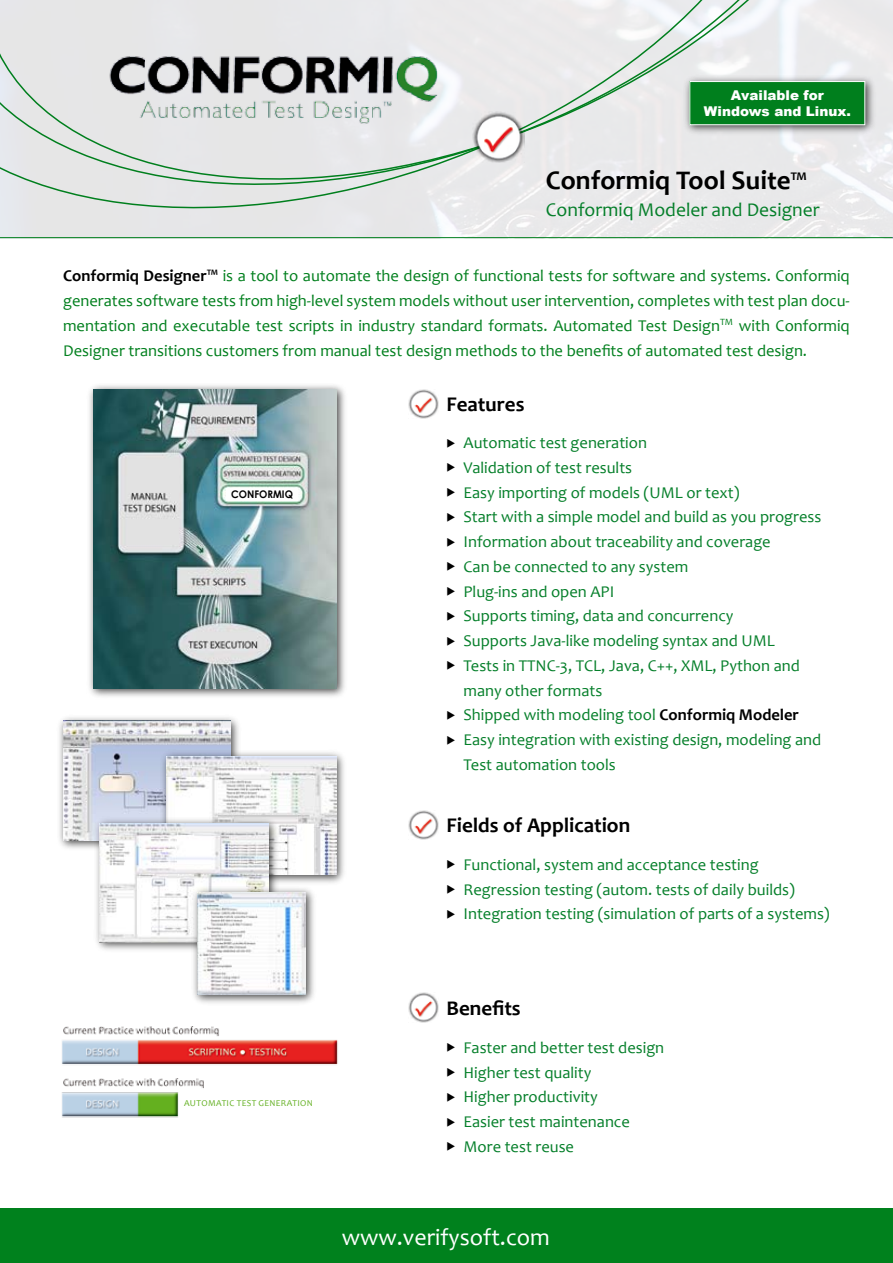
<style>
.page{position:relative;width:893px;height:1263px;background:#fff}
.page>*{position:absolute;margin:0;border:0;box-sizing:border-box;transform-origin:0 0}
.t1{font:700 27px "Candara";color:#000}
.t2{font:24px "Candara";color:#fff}
.t3{font:700 21px "Candara";color:#000}
.t4{font:700 21px "Candara";color:#010101}
.t5{font:19.5px "Candara";color:#057f2a}
.t6{font:16.5px/24.8px "Candara";color:#057f2a}
.t7{font:16.5px/24.8px "Candara";color:#007f1d;text-align:justify}
.t8{font:900 13.5px/16.2px "Arial";color:#fff;text-align:center}
.t9{font:700 10.5px "Century Gothic";color:#010101;scale:.94 1}
.t10{font:9px "Candara";letter-spacing:.04em;color:#63b021}
.s1{font-size:24px}
.s2{font-weight:700;color:#010101}
.s3{color:#000}
</style>
<div class="page">
<div style="left:0;top:1208px;width:893px;height:55px;background:#00811d"></div>
<svg style="left:834px;top:0;width:59px;height:227px"></svg>
<svg style="left:0;top:0;width:834px;height:239px;background:#dcdfde"></svg>
<div style="left:682px;top:74px;width:195px;height:63px;background:#000;opacity:.75"></div>
<div style="left:690px;top:82px;width:175px;height:43px;background:#007f1d"></div>
<div style="left:689px;top:81px;width:176px;height:44px;border:1px solid #fff"></div>
<img style="left:473px;top:111px;width:51px;height:51px">
<hr style="left:0;top:237px;width:892px;height:1px;background:#007f1d">
<div style="left:56px;top:714px;width:186px;height:138px;background:#000;opacity:.75"></div>
<img style="left:63px;top:721px;width:168px;height:119px">
<div style="left:160px;top:749px;width:188px;height:137px;background:#000;opacity:.75"></div>
<img style="left:167px;top:756px;width:169px;height:119px">
<div style="left:93px;top:817px;width:187px;height:136px;background:#000;opacity:.75"></div>
<img style="left:100px;top:824px;width:168px;height:118px">
<div style="left:191px;top:886px;width:125px;height:120px;background:#000;opacity:.75"></div>
<img style="left:198px;top:892px;width:107px;height:103px">
<div style="left:86px;top:383px;width:262px;height:317px;background:#000;opacity:.75"></div>
<img style="left:93px;top:390px;width:244px;height:298px">
<div style="left:226px;top:488px;width:72px;height:12px;background:#fff"></div>
<img style="left:409px;top:389px;width:29px;height:30px">
<img style="left:409px;top:810px;width:29px;height:30px">
<img style="left:409px;top:992px;width:29px;height:30px">
<img style="left:62px;top:1026px;width:276px;height:92px">
<p class="t8" style="left:704px;top:87px;width:149px">Available for<br>Windows and Linux.</p>
<h1 class="t1" style="left:546px;top:164px;width:263px">Conformiq Tool Suite<span class="s1">™</span></h1>
<p class="t5" style="left:546px;top:198px;width:275px">Conformiq Modeler and Designer</p>
<p class="t7" style="left:63px;top:264px;width:788px"><span class="s2">Conformiq Designer™</span> is a tool to automate the design of functional tests for software and systems. Conformiq generates software tests from high-level system models without user intervention, completes with test plan docu&shy;mentation and executable test scripts in industry standard formats. Automated Test Design<sup>TM</sup> with Conformiq Designer transitions customers from manual test design methods to the benefits of automated test design.</p>
<p class="t9" style="left:231px;top:486px;width:67px">CONFORMIQ</p>
<p class="t4" style="left:446px;top:391px;width:79px">Features</p>
<p class="t6" style="left:446px;top:430px;width:202px"><span class="s3">◆</span> Automatic test generation</p>
<p class="t6" style="left:446px;top:455px;width:187px"><span class="s3">◆</span> Validation of test results</p>
<p class="t6" style="left:446px;top:480px;width:295px"><span class="s3">◆</span> Easy importing of models (UML or text)</p>
<p class="t6" style="left:446px;top:505px;width:376px"><span class="s3">◆</span> Start with a simple model and build as you progress</p>
<p class="t6" style="left:446px;top:529px;width:326px"><span class="s3">◆</span> Information about traceability and coverage</p>
<p class="t6" style="left:446px;top:554px;width:243px"><span class="s3">◆</span> Can be connected to any system</p>
<p class="t6" style="left:446px;top:579px;width:169px"><span class="s3">◆</span> Plug-ins and open API</p>
<p class="t6" style="left:446px;top:604px;width:288px"><span class="s3">◆</span> Supports timing, data and concurrency</p>
<p class="t6" style="left:446px;top:628px;width:330px"><span class="s3">◆</span> Supports Java-like modeling syntax and UML</p>
<p class="t6" style="left:463px;top:653px;width:338px;text-indent:-17px"><span class="s3">◆</span> Tests in TTNC-3, TCL, Java, C++, XML, Python and many other formats</p>
<p class="t6" style="left:446px;top:703px;width:354px"><span class="s3">◆</span> Shipped with modeling tool <span class="s2">Conformiq Modeler</span></p>
<p class="t6" style="left:463px;top:727px;width:359px;text-indent:-17px"><span class="s3">◆</span> Easy integration with existing design, modeling and<br>Test automation tools</p>
<p class="t3" style="left:446px;top:813px;width:185px">Fields of Application</p>
<p class="t6" style="left:446px;top:852px;width:314px"><span class="s3">◆</span> Functional, system and acceptance testing</p>
<p class="t6" style="left:446px;top:877px;width:350px"><span class="s3">◆</span> Regression testing (autom. tests of daily builds)</p>
<p class="t6" style="left:446px;top:901px;width:385px"><span class="s3">◆</span> Integration testing (simulation of parts of a systems)</p>
<p class="t10" style="left:184px;top:1098px;width:30px">Automatic</p>
<p class="t10" style="left:237px;top:1098px;width:11px">Test</p>
<p class="t10" style="left:259px;top:1098px;width:12px">Generati</p>
<p class="t10" style="left:300px;top:1098px;width:13px">on</p>
<p class="t3" style="left:446px;top:996px;width:76px">Benefits</p>
<p class="t6" style="left:446px;top:1035px;width:219px"><span class="s3">◆</span> Faster and better test design</p>
<p class="t6" style="left:446px;top:1060px;width:146px"><span class="s3">◆</span> Higher test quality</p>
<p class="t6" style="left:446px;top:1084px;width:153px"><span class="s3">◆</span> Higher productivity</p>
<p class="t6" style="left:446px;top:1109px;width:185px"><span class="s3">◆</span> Easier test maintenance</p>
<p class="t6" style="left:446px;top:1134px;width:129px"><span class="s3">◆</span> More test reuse</p>
<h2 class="t2" style="left:342px;top:1222px;width:210px">www.verifysoft.com</h2>
</div>
